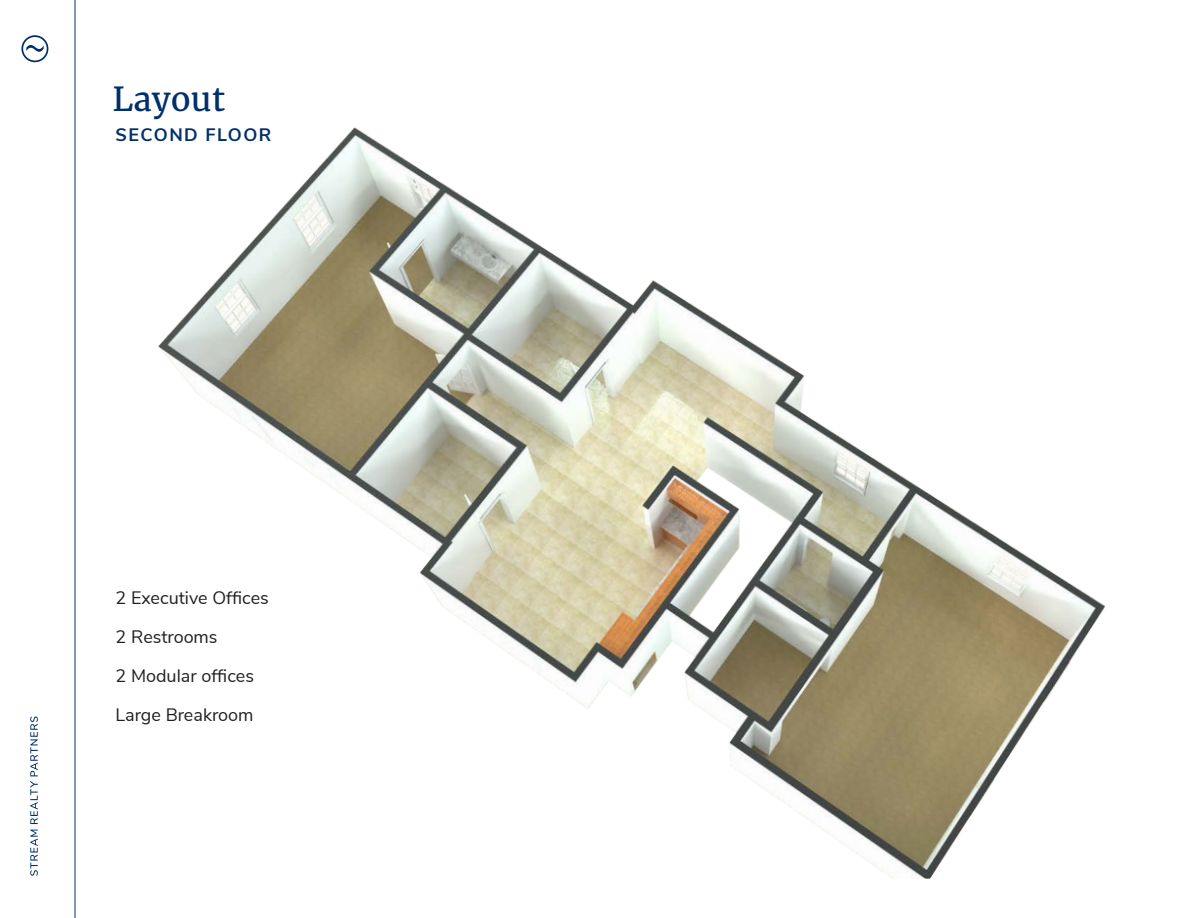
<style>
.page{position:relative;width:1188px;height:918px;background:#fff}
.page>*{position:absolute;margin:0;border:0;box-sizing:border-box;transform-origin:0 0}
.t1{font:33px "Merriweather";color:#00306b}
.t2{font:18px "Nunito Sans";color:#231f20}
.t3{font:700 18px "Nunito Sans";letter-spacing:.08em;color:#00306b}
</style>
<div class="page">
<img style="left:158px;top:127px;width:948px;height:752px">
<svg style="left:21px;top:35px;width:27px;height:27px"></svg>
<svg style="left:30px;top:830px;width:8px;height:46px"></svg>
<svg style="left:30px;top:717px;width:8px;height:107px"></svg>
<hr style="left:74px;top:0;width:2px;height:918px;background:#8096b5">
<p class="t1" style="left:113px;top:79px;width:114px">Layout</p>
<p class="t3" style="left:116px;top:122px;width:157px">SECOND FLOOR</p>
<p class="t2" style="left:116px;top:585px;width:155px">2 Executive Offices</p>
<p class="t2" style="left:116px;top:624px;width:104px">2 Restrooms</p>
<p class="t2" style="left:116px;top:663px;width:140px">2 Modular offices</p>
<p class="t2" style="left:116px;top:702px;width:139px">Large Breakroom</p>
</div>
